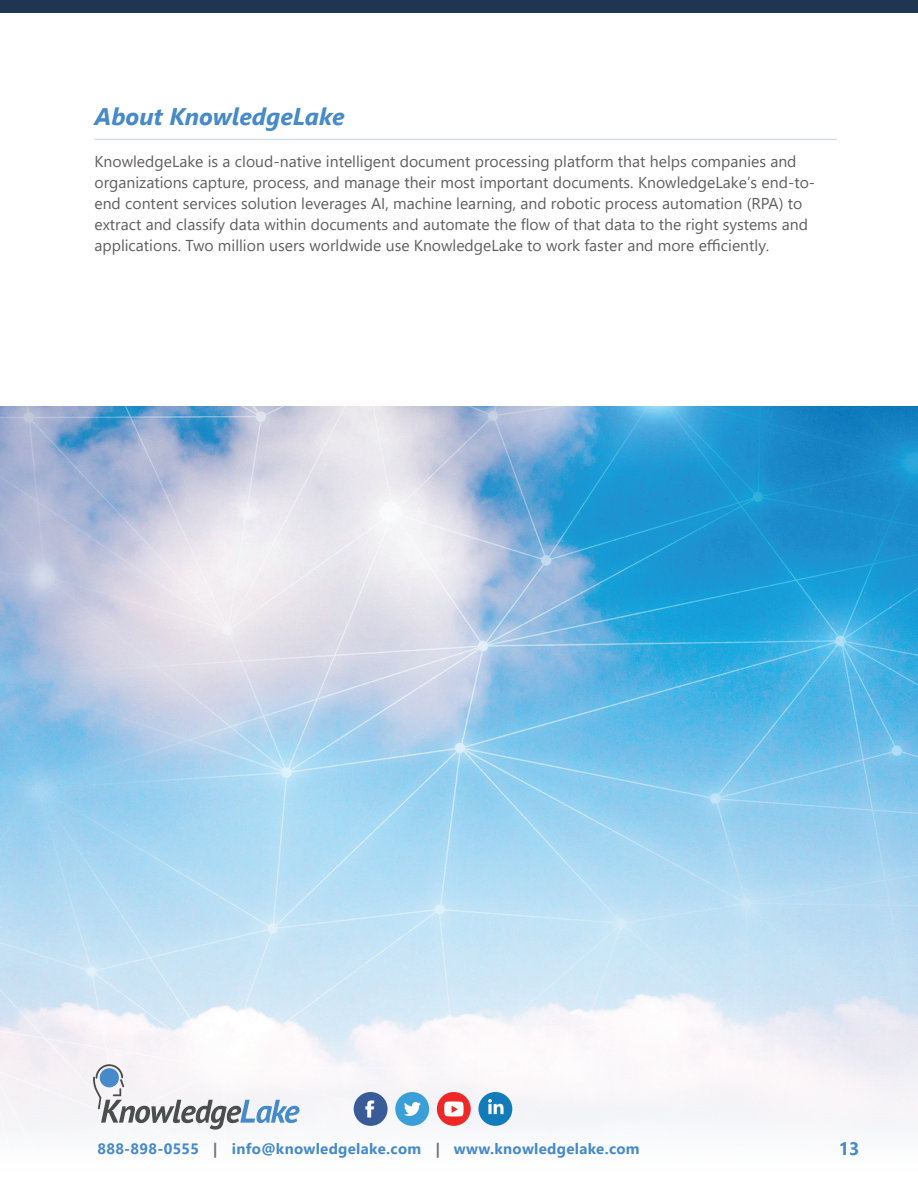
<style>
.page{position:relative;width:918px;height:1188px;background:#fff}
.page>*{position:absolute;margin:0;border:0;box-sizing:border-box;transform-origin:0 0}
.t1{font:italic 700 24px "Segoe UI";color:#468ac9}
.t2{font:700 18px "Segoe UI";color:#468ac9}
.t3{font:15.75px/21px "Segoe UI";color:#605e5e}
.t4{font:700 15px "Segoe UI";letter-spacing:.02em;color:#468ac9}
.s1{color:#757272}
</style>
<div class="page">
<img style="left:0;top:406px;width:918px;height:723px">
<div style="left:0;top:0;width:918px;height:13px;background:#1e364f"></div>
<hr style="left:94px;top:139px;width:743px;height:1px;background:#c3d3ec">
<img style="left:395px;top:1092px;width:34px;height:34px;border-radius:17px">
<img style="left:354px;top:1092px;width:34px;height:34px;border-radius:17px">
<img style="left:437px;top:1092px;width:34px;height:34px;border-radius:17px">
<img style="left:478px;top:1092px;width:34px;height:34px;border-radius:17px">
<svg style="left:93px;top:1064px;width:207px;height:66px"></svg>
<h1 class="t1" style="left:94px;top:94px;width:252px">About KnowledgeLake</h1>
<p class="t3" style="left:94px;top:149px;width:722px">KnowledgeLake is a cloud-native intelligent document processing platform that helps companies and organizations capture, process, and manage their most important documents. KnowledgeLake’s end-to&shy;end content services solution leverages AI, machine learning, and robotic process automation (RPA) to extract and classify data within documents and automate the flow of that data to the right systems and applications. Two million users worldwide use KnowledgeLake to work faster and more efficiently.</p>
<p class="t4" style="left:98px;top:1135px;width:544px">888-898-0555 <span class="s1">|</span> info@knowledgelake.com <span class="s1">|</span> www.knowledgelake.com</p>
<p class="t2" style="left:839px;top:1131px;width:22px">13</p>
</div>
